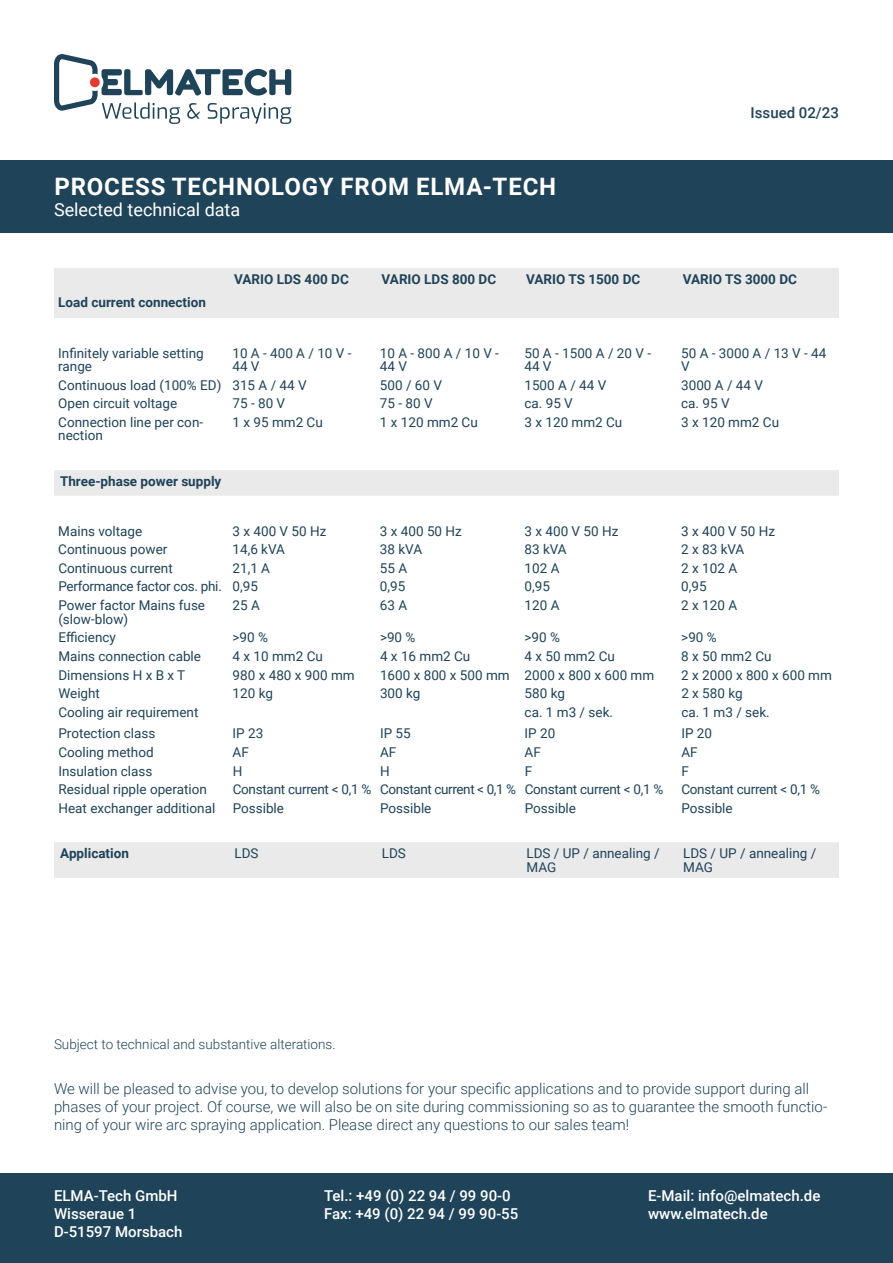
<style>
.page{position:relative;width:893px;height:1263px;background:#fff}
.page>*{position:absolute;margin:0;border:0;box-sizing:border-box;transform-origin:0 0}
.t1{font:700 24px "Roboto";letter-spacing:.035em;color:#fff}
.t2{font:18px "Roboto";color:#fff}
.t3{font:300 15px/18px "Roboto";color:#1f4359}
.t4{font:500 15px "Roboto";color:#fff}
.t5{font:500 15px "Roboto";color:#1f4359}
.t6{font:13.5px/13.5px "Roboto";color:#1f4359}
.t7{font:13.5px "Roboto";letter-spacing:-.02em;color:#1f4359}
.t8{font:700 13.5px "Roboto";color:#1f4359}
.t9{font:300 13.5px "Roboto";color:#1f4359}
</style>
<div class="page">
<svg style="left:54px;top:54px;width:237px;height:70px"></svg>
<div style="left:0;top:160px;width:893px;height:73px;background:#1f4359"></div>
<div style="left:0;top:1174px;width:893px;height:89px;background:#1f4359"></div>
<svg style="left:54px;top:268px;width:785px;height:610px"></svg>
<h1 class="t1" style="left:54px;top:170px;width:503px">PROCESS TECHNOLOGY FROM ELMA-TECH</h1>
<h2 class="t2" style="left:54px;top:197px;width:188px">Selected technical data</h2>
<p class="t5" style="left:751px;top:102px;width:90px">Issued 02/23</p>
<p class="t8" style="left:234px;top:270px;width:116px">VARIO LDS 400 DC</p>
<p class="t8" style="left:382px;top:270px;width:116px">VARIO LDS 800 DC</p>
<p class="t8" style="left:526px;top:270px;width:116px">VARIO TS 1500 DC</p>
<p class="t8" style="left:683px;top:270px;width:116px">VARIO TS 3000 DC</p>
<p class="t8" style="left:58px;top:293px;width:149px">Load current connection</p>
<p class="t6" style="left:58px;top:345px;width:147px">Infinitely variable setting range</p>
<p class="t6" style="left:232px;top:345px;width:121px">10 A - 400 A / 10 V -<br>44 V</p>
<p class="t6" style="left:380px;top:345px;width:121px">10 A - 800 A / 10 V -<br>44 V</p>
<p class="t6" style="left:524px;top:345px;width:128px">50 A - 1500 A / 20 V -<br>44 V</p>
<p class="t6" style="left:681px;top:345px;width:147px">50 A - 3000 A / 13 V - 44<br>V</p>
<p class="t6" style="left:58px;top:378px;width:250px">Continuous load (100% ED) 315 A / 44 V</p>
<p class="t6" style="left:380px;top:378px;width:64px">500 / 60 V</p>
<p class="t6" style="left:524px;top:378px;width:83px">1500 A / 44 V</p>
<p class="t6" style="left:681px;top:378px;width:83px">3000 A / 44 V</p>
<p class="t6" style="left:58px;top:396px;width:121px">Open circuit voltage</p>
<p class="t6" style="left:232px;top:396px;width:54px">75 - 80 V</p>
<p class="t6" style="left:380px;top:396px;width:54px">75 - 80 V</p>
<p class="t6" style="left:524px;top:396px;width:50px">ca. 95 V</p>
<p class="t6" style="left:681px;top:396px;width:50px">ca. 95 V</p>
<p class="t6" style="left:58px;top:415px;width:146px">Connection line per con&shy;nection</p>
<p class="t6" style="left:232px;top:415px;width:92px">1 x 95 mm2 Cu</p>
<p class="t6" style="left:380px;top:415px;width:99px">1 x 120 mm2 Cu</p>
<p class="t6" style="left:524px;top:415px;width:99px">3 x 120 mm2 Cu</p>
<p class="t6" style="left:681px;top:415px;width:99px">3 x 120 mm2 Cu</p>
<p class="t8" style="left:60px;top:472px;width:163px">Three-phase power supply</p>
<p class="t6" style="left:58px;top:523px;width:86px">Mains voltage</p>
<p class="t6" style="left:233px;top:523px;width:95px">3 x 400 V 50 Hz</p>
<p class="t6" style="left:380px;top:523px;width:83px">3 x 400 50 Hz</p>
<p class="t6" style="left:524px;top:523px;width:95px">3 x 400 V 50 Hz</p>
<p class="t6" style="left:681px;top:523px;width:95px">3 x 400 V 50 Hz</p>
<p class="t6" style="left:58px;top:542px;width:111px">Continuous power</p>
<p class="t6" style="left:233px;top:542px;width:54px">14,6 kVA</p>
<p class="t6" style="left:380px;top:542px;width:44px">38 kVA</p>
<p class="t6" style="left:524px;top:542px;width:44px">83 kVA</p>
<p class="t6" style="left:681px;top:542px;width:65px">2 x 83 kVA</p>
<p class="t6" style="left:58px;top:561px;width:116px">Continuous current</p>
<p class="t6" style="left:233px;top:561px;width:39px">21,1 A</p>
<p class="t6" style="left:380px;top:561px;width:29px">55 A</p>
<p class="t6" style="left:525px;top:561px;width:36px">102 A</p>
<p class="t6" style="left:681px;top:561px;width:57px">2 x 102 A</p>
<p class="t7" style="left:58px;top:577px;width:201px">Performance factor cos. phi. 0,95</p>
<p class="t6" style="left:380px;top:579px;width:27px">0,95</p>
<p class="t6" style="left:525px;top:579px;width:27px">0,95</p>
<p class="t6" style="left:681px;top:579px;width:27px">0,95</p>
<p class="t6" style="left:58px;top:598px;width:148px">Power factor Mains fuse (slow-blow)</p>
<p class="t6" style="left:233px;top:598px;width:29px">25 A</p>
<p class="t6" style="left:380px;top:598px;width:29px">63 A</p>
<p class="t6" style="left:525px;top:598px;width:36px">120 A</p>
<p class="t6" style="left:681px;top:598px;width:57px">2 x 120 A</p>
<p class="t6" style="left:58px;top:630px;width:59px">Efficiency</p>
<p class="t6" style="left:233px;top:630px;width:37px">&gt;90 %</p>
<p class="t6" style="left:380px;top:630px;width:37px">&gt;90 %</p>
<p class="t6" style="left:525px;top:630px;width:37px">&gt;90 %</p>
<p class="t6" style="left:681px;top:630px;width:37px">&gt;90 %</p>
<p class="t6" style="left:58px;top:649px;width:144px">Mains connection cable</p>
<p class="t6" style="left:233px;top:649px;width:92px">4 x 10 mm2 Cu</p>
<p class="t6" style="left:380px;top:649px;width:92px">4 x 16 mm2 Cu</p>
<p class="t6" style="left:525px;top:649px;width:92px">4 x 50 mm2 Cu</p>
<p class="t6" style="left:681px;top:649px;width:92px">8 x 50 mm2 Cu</p>
<p class="t6" style="left:58px;top:667px;width:128px">Dimensions H x B x T</p>
<p class="t6" style="left:233px;top:667px;width:124px">980 x 480 x 900 mm</p>
<p class="t6" style="left:380px;top:667px;width:276px">1600 x 800 x 500 mm 2000 x 800 x 600 mm</p>
<p class="t6" style="left:681px;top:667px;width:152px">2 x 2000 x 800 x 600 mm</p>
<p class="t6" style="left:58px;top:686px;width:43px">Weight</p>
<p class="t6" style="left:233px;top:686px;width:42px">120 kg</p>
<p class="t6" style="left:380px;top:686px;width:42px">300 kg</p>
<p class="t6" style="left:525px;top:686px;width:42px">580 kg</p>
<p class="t6" style="left:681px;top:686px;width:63px">2 x 580 kg</p>
<p class="t6" style="left:58px;top:705px;width:142px">Cooling air requirement</p>
<p class="t6" style="left:525px;top:705px;width:90px">ca. 1 m3 / sek.</p>
<p class="t6" style="left:681px;top:705px;width:90px">ca. 1 m3 / sek.</p>
<p class="t6" style="left:58px;top:726px;width:99px">Protection class</p>
<p class="t6" style="left:233px;top:726px;width:32px">IP 23</p>
<p class="t6" style="left:380px;top:726px;width:32px">IP 55</p>
<p class="t6" style="left:525px;top:726px;width:32px">IP 20</p>
<p class="t6" style="left:681px;top:726px;width:32px">IP 20</p>
<p class="t6" style="left:58px;top:745px;width:97px">Cooling method</p>
<p class="t6" style="left:233px;top:745px;width:18px">AF</p>
<p class="t6" style="left:380px;top:745px;width:18px">AF</p>
<p class="t6" style="left:525px;top:745px;width:18px">AF</p>
<p class="t6" style="left:681px;top:745px;width:18px">AF</p>
<p class="t6" style="left:58px;top:763px;width:95px">Insulation class</p>
<p class="t6" style="left:233px;top:763px;width:11px">H</p>
<p class="t6" style="left:380px;top:763px;width:11px">H</p>
<p class="t6" style="left:525px;top:763px;width:9px">F</p>
<p class="t6" style="left:681px;top:763px;width:9px">F</p>
<p class="t6" style="left:58px;top:782px;width:150px">Residual ripple operation</p>
<p class="t7" style="left:233px;top:780px;width:432px">Constant current &lt; 0,1 % Constant current &lt; 0,1 % Constant current &lt; 0,1 %</p>
<p class="t7" style="left:681px;top:780px;width:140px">Constant current &lt; 0,1 %</p>
<p class="t6" style="left:58px;top:801px;width:158px">Heat exchanger additional</p>
<p class="t6" style="left:233px;top:801px;width:53px">Possible</p>
<p class="t6" style="left:380px;top:801px;width:53px">Possible</p>
<p class="t6" style="left:525px;top:801px;width:53px">Possible</p>
<p class="t6" style="left:681px;top:801px;width:53px">Possible</p>
<p class="t8" style="left:60px;top:844px;width:70px">Application</p>
<p class="t6" style="left:234px;top:846px;width:26px">LDS</p>
<p class="t6" style="left:382px;top:846px;width:26px">LDS</p>
<p class="t6" style="left:526px;top:846px;width:135px">LDS / UP / annealing /<br>MAG</p>
<p class="t6" style="left:683px;top:846px;width:135px">LDS / UP / annealing /<br>MAG</p>
<p class="t9" style="left:54px;top:1034px;width:283px">Subject to technical and substantive alterations.</p>
<p class="t3" style="left:54px;top:1079px;width:775px">We will be pleased to advise you, to develop solutions for your specific applications and to provide support during all phases of your project. Of course, we will also be on site during commissioning so as to guarantee the smooth functio&shy;ning of your wire arc spraying application. Please direct any questions to our sales team!</p>
<p class="t4" style="left:54px;top:1185px;width:125px">ELMA-Tech GmbH</p>
<p class="t4" style="left:324px;top:1185px;width:188px">Tel.: +49 (0) 22 94 / 99 90-0</p>
<p class="t4" style="left:648px;top:1185px;width:174px">E-Mail: info@elmatech.de</p>
<p class="t4" style="left:54px;top:1203px;width:84px">Wisseraue 1</p>
<p class="t4" style="left:324px;top:1203px;width:196px">Fax: +49 (0) 22 94 / 99 90-55</p>
<p class="t4" style="left:648px;top:1203px;width:121px">www.elmatech.de</p>
<p class="t4" style="left:54px;top:1221px;width:130px">D-51597 Morsbach</p>
</div>
